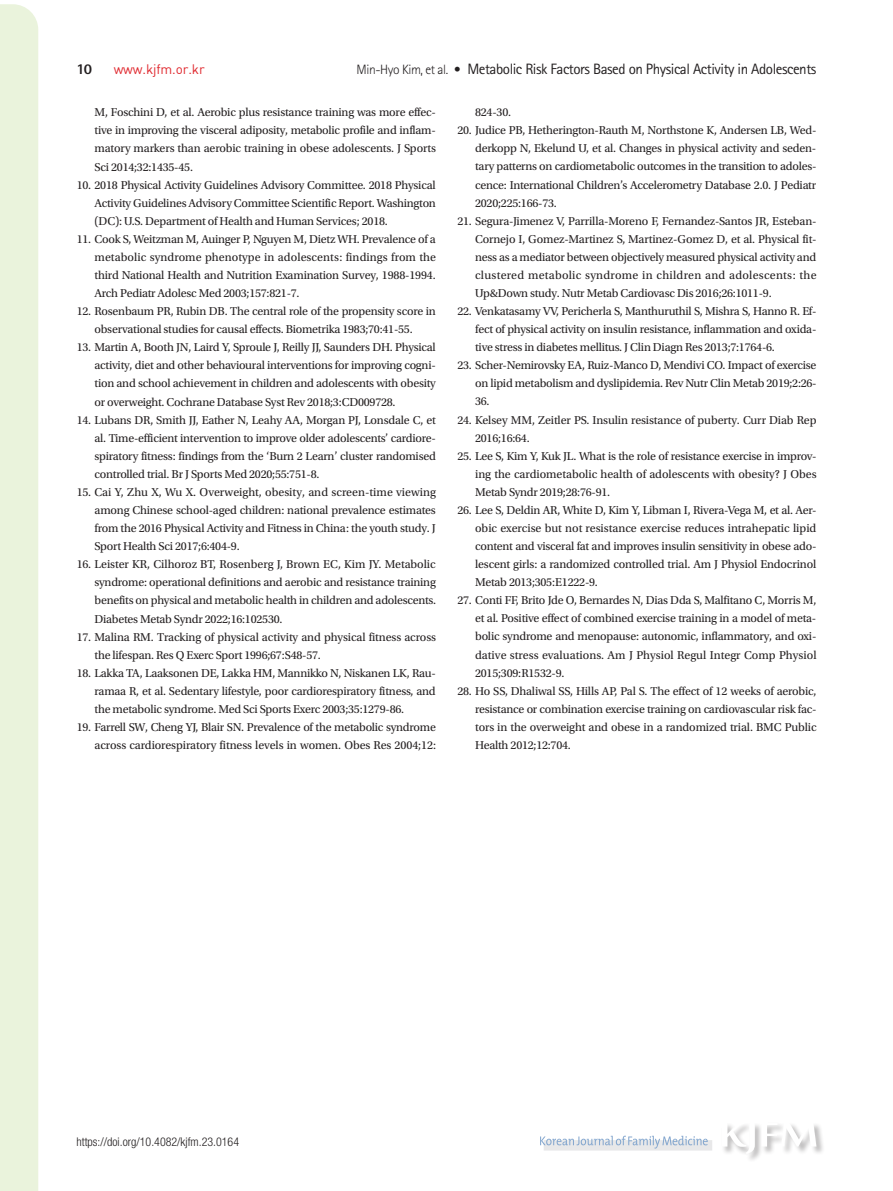
<style>
.page{position:relative;width:893px;height:1191px;background:#fff}
.page>*{position:absolute;margin:0;border:0;box-sizing:border-box;transform-origin:0 0}
.t1{font:15px "Rotis Sans Serif Std";letter-spacing:-.03em;color:#231f20}
.t2{font:800 15px "Rotis Sans Serif Std";color:#231f20}
.t3{font:13.5px "Dinreg";letter-spacing:-.01em;color:#e02a30}
.t4{font:12px/18px "Utopia Std";letter-spacing:-.02em;color:#231f20;text-align:justify}
.t5{font:300 condensed 12px "Helvetica Neue LT Std";color:#231f20}
.s1{font-weight:300;font-size:13.5px}
</style>
<div class="page">
<div style="left:0;top:4px;width:38px;height:1187px;background:#eaf3dc"></div>
<div style="left:721px;top:1122px;width:104px;height:40px;background:#231f20;opacity:.3"></div>
<svg style="left:722px;top:1122px;width:94px;height:32px"></svg>
<div style="left:544px;top:1140px;width:168px;height:10px;background:#e8e8e9"></div>
<svg style="left:540px;top:1135px;width:168px;height:13px"></svg>
<p class="t2" style="left:77px;top:60px;width:17px">10</p>
<p class="t3" style="left:114px;top:61px;width:93px">www.kjfm.or.kr</p>
<p class="t1" style="left:357px;top:60px;width:461px"><span class="s1">Min-Hyo Kim, et al. •</span> Metabolic Risk Factors Based on Physical Activity in Adolescents</p>
<p class="t4" style="left:95px;top:104px;width:343px">M, Foschini D, et al. Aerobic plus resistance training was more effec&shy;tive in improving the visceral adiposity, metabolic profile and inflam&shy;matory markers than aerobic training in obese adolescents. J Sports Sci 2014;32:1435-45.</p>
<p class="t4" style="left:95px;top:176px;width:343px;text-indent:-18px">10. 2018 Physical Activity Guidelines Advisory Committee. 2018 Physical Activity Guidelines Advisory Committee Scientific Report. Washington (DC): U.S. Department of Health and Human Services; 2018.</p>
<p class="t4" style="left:95px;top:230px;width:343px;text-indent:-18px">11. Cook S, Weitzman M, Auinger P, Nguyen M, Dietz WH. Prevalence of a metabolic syndrome phenotype in adolescents: findings from the third National Health and Nutrition Examination Survey, 1988-1994.<br>Arch Pediatr Adolesc Med 2003;157:821-7.</p>
<p class="t4" style="left:77px;top:302px;width:361px;text-align:center">12. Rosenbaum PR, Rubin DB. The central role of the propensity score in observational studies for causal effects. Biometrika 1983;70:41-55.</p>
<p class="t4" style="left:95px;top:339px;width:343px;text-indent:-18px">13. Martin A, Booth JN, Laird Y, Sproule J, Reilly JJ, Saunders DH. Physical activity, diet and other behavioural interventions for improving cogni&shy;tion and school achievement in children and adolescents with obesity or overweight. Cochrane Database Syst Rev 2018;3:CD009728.</p>
<p class="t4" style="left:95px;top:411px;width:343px;text-indent:-18px">14. Lubans DR, Smith JJ, Eather N, Leahy AA, Morgan PJ, Lonsdale C, et al. Time-efficient intervention to improve older adolescents’ cardiore&shy;spiratory fitness: findings from the ‘Burn 2 Learn’ cluster randomised controlled trial. Br J Sports Med 2020;55:751-8.</p>
<p class="t4" style="left:95px;top:483px;width:343px;text-indent:-18px">15. Cai Y, Zhu X, Wu X. Overweight, obesity, and screen-time viewing among Chinese school-aged children: national prevalence estimates from the 2016 Physical Activity and Fitness in China: the youth study. J Sport Health Sci 2017;6:404-9.</p>
<p class="t4" style="left:95px;top:555px;width:343px;text-indent:-18px">16. Leister KR, Cilhoroz BT, Rosenberg J, Brown EC, Kim JY. Metabolic syndrome: operational definitions and aerobic and resistance training benefits on physical and metabolic health in children and adolescents.<br>Diabetes Metab Syndr 2022;16:102530.</p>
<p class="t4" style="left:95px;top:628px;width:343px;text-indent:-18px">17. Malina RM. Tracking of physical activity and physical fitness across the lifespan. Res Q Exerc Sport 1996;67:S48-57.</p>
<p class="t4" style="left:95px;top:664px;width:343px;text-indent:-18px">18. Lakka TA, Laaksonen DE, Lakka HM, Mannikko N, Niskanen LK, Rau&shy;ramaa R, et al. Sedentary lifestyle, poor cardiorespiratory fitness, and the metabolic syndrome. Med Sci Sports Exerc 2003;35:1279-86.</p>
<p class="t4" style="left:77px;top:718px;width:361px;text-align:right">19. Farrell SW, Cheng YJ, Blair SN. Prevalence of the metabolic syndrome across cardiorespiratory fitness levels in women. Obes Res 2004;12:</p>
<p class="t4" style="left:475px;top:103px;width:37px">824-30.</p>
<p class="t4" style="left:475px;top:122px;width:343px;text-indent:-18px">20. Judice PB, Hetherington-Rauth M, Northstone K, Andersen LB, Wed&shy;derkopp N, Ekelund U, et al. Changes in physical activity and seden&shy;tary patterns on cardiometabolic outcomes in the transition to adoles&shy;cence: International Children’s Accelerometry Database 2.0. J Pediatr 2020;225:166-73.</p>
<p class="t4" style="left:475px;top:212px;width:343px;text-indent:-18px">21. Segura-Jimenez V, Parrilla-Moreno F, Fernandez-Santos JR, Esteban-Cornejo I, Gomez-Martinez S, Martinez-Gomez D, et al. Physical fit&shy;ness as a mediator between objectively measured physical activity and clustered metabolic syndrome in children and adolescents: the Up&amp;Down study. Nutr Metab Cardiovasc Dis 2016;26:1011-9.</p>
<p class="t4" style="left:475px;top:302px;width:343px;text-indent:-18px">22. Venkatasamy VV, Pericherla S, Manthuruthil S, Mishra S, Hanno R. Ef&shy;fect of physical activity on insulin resistance, inflammation and oxida&shy;tive stress in diabetes mellitus. J Clin Diagn Res 2013;7:1764-6.</p>
<p class="t4" style="left:475px;top:356px;width:343px;text-indent:-18px">23. Scher-Nemirovsky EA, Ruiz-Manco D, Mendivi CO. Impact of exercise on lipid metabolism and dyslipidemia. Rev Nutr Clin Metab 2019;2:26- 36.</p>
<p class="t4" style="left:475px;top:411px;width:343px;text-indent:-18px">24. Kelsey MM, Zeitler PS. Insulin resistance of puberty. Curr Diab Rep<br>2016;16:64.</p>
<p class="t4" style="left:475px;top:447px;width:343px;text-indent:-18px">25. Lee S, Kim Y, Kuk JL. What is the role of resistance exercise in improv&shy;ing the cardiometabolic health of adolescents with obesity? J Obes Metab Syndr 2019;28:76-91.</p>
<p class="t4" style="left:475px;top:501px;width:343px;text-indent:-18px">26. Lee S, Deldin AR, White D, Kim Y, Libman I, Rivera-Vega M, et al. Aer&shy;obic exercise but not resistance exercise reduces intrahepatic lipid content and visceral fat and improves insulin sensitivity in obese ado&shy;lescent girls: a randomized controlled trial. Am J Physiol Endocrinol Metab 2013;305:E1222-9.</p>
<p class="t4" style="left:475px;top:591px;width:343px;text-indent:-18px">27. Conti FF, Brito Jde O, Bernardes N, Dias Dda S, Malfitano C, Morris M, et al. Positive effect of combined exercise training in a model of meta&shy;bolic syndrome and menopause: autonomic, inflammatory, and oxi&shy;dative stress evaluations. Am J Physiol Regul Integr Comp Physiol 2015;309:R1532-9.</p>
<p class="t4" style="left:475px;top:682px;width:343px;text-indent:-18px">28. Ho SS, Dhaliwal SS, Hills AP, Pal S. The effect of 12 weeks of aerobic, resistance or combination exercise training on cardiovascular risk fac&shy;tors in the overweight and obese in a randomized trial. BMC Public Health 2012;12:704.</p>
<p class="t5" style="left:77px;top:1134px;width:164px">https://doi.org/10.4082/kjfm.23.0164</p>
</div>
